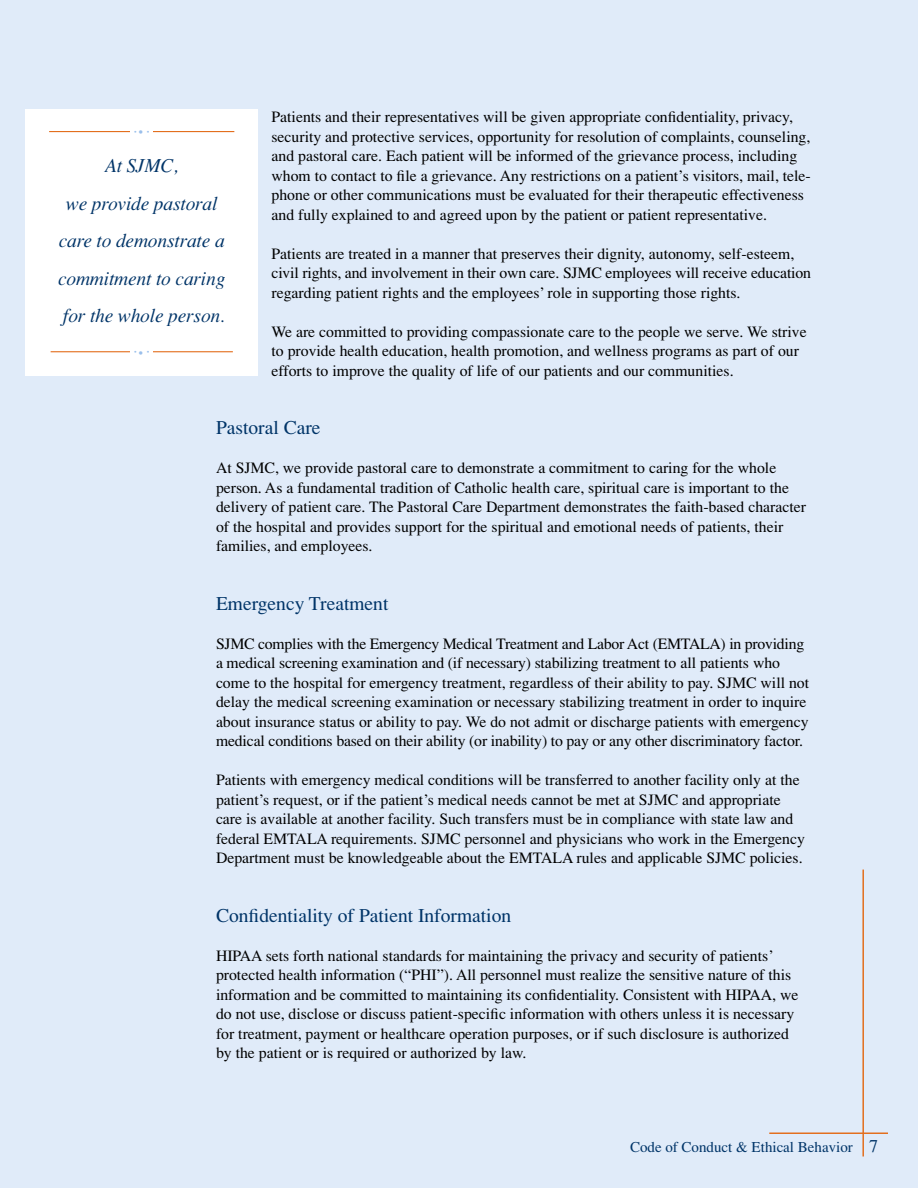
<style>
.page{position:relative;width:918px;height:1188px;background:#e0ebf9}
.page>*{position:absolute;margin:0;border:0;box-sizing:border-box;transform-origin:0 0}
.t1{font:italic 19.5px/37.5px "Times";letter-spacing:-.01em;color:#003468;text-align:center}
.t2{font:19.5px "Times";color:#003468}
.t3{font:18px "Times";color:#003468}
.t4{font:15.75px/19.5px "Times";color:#000}
.t5{font:15px "Times";color:#003468}
.t6{font:7.5px "Times";color:#9abfeb}
.s1{font-size:13.5px}
</style>
<div class="page">
<hr style="left:862px;top:870px;width:2px;height:287px;background:#e36f1e">
<hr style="left:769px;top:1132px;width:119px;height:2px;background:#e36f1e">
<div style="left:26px;top:110px;width:232px;height:266px;background:#fff"></div>
<hr style="left:51px;top:351px;width:182px;height:1px;background:#e36f1e">
<hr style="left:49px;top:131px;width:185px;height:1px;background:#e36f1e">
<div style="left:131px;top:126px;width:22px;height:15px;background:#fff"></div>
<div style="left:131px;top:346px;width:22px;height:15px;background:#fff"></div>
<p class="t6" style="left:134px;top:128px;width:17px">•<span class="s1">•</span>•</p>
<p class="t1" style="left:58px;top:147px;width:169px">At SJMC,<br>we provide pastoral care to demonstrate a commitment to caring for the whole person.</p>
<p class="t6" style="left:134px;top:348px;width:17px">•<span class="s1">•</span>•</p>
<p class="t4" style="left:272px;top:107px;width:541px">Patients and their representatives will be given appropriate confidentiality, privacy, security and protective services, opportunity for resolution of complaints, counseling, and pastoral care. Each patient will be informed of the grievance process, including whom to contact to file a grievance. Any restrictions on a patient’s visitors, mail, tele&shy;phone or other communications must be evaluated for their therapeutic effectiveness and fully explained to and agreed upon by the patient or patient representative.</p>
<p class="t4" style="left:272px;top:244px;width:541px">Patients are treated in a manner that preserves their dignity, autonomy, self-esteem, civil rights, and involvement in their own care. SJMC employees will receive education regarding patient rights and the employees’ role in supporting those rights.</p>
<p class="t4" style="left:272px;top:322px;width:537px">We are committed to providing compassionate care to the people we serve. We strive to provide health education, health promotion, and wellness programs as part of our efforts to improve the quality of life of our patients and our communities.</p>
<p class="t2" style="left:216px;top:417px;width:106px">Pastoral Care</p>
<p class="t4" style="left:216px;top:458px;width:592px">At SJMC, we provide pastoral care to demonstrate a commitment to caring for the whole person. As a fundamental tradition of Catholic health care, spiritual care is important to the delivery of patient care. The Pastoral Care Department demonstrates the faith-based character of the hospital and provides support for the spiritual and emotional needs of patients, their families, and employees.</p>
<p class="t2" style="left:216px;top:592px;width:174px">Emergency Treatment</p>
<p class="t4" style="left:216px;top:634px;width:595px">SJMC complies with the Emergency Medical Treatment and Labor Act (EMTALA) in providing a medical screening examination and (if necessary) stabilizing treatment to all patients who come to the hospital for emergency treatment, regardless of their ability to pay. SJMC will not delay the medical screening examination or necessary stabilizing treatment in order to inquire about insurance status or ability to pay. We do not admit or discharge patients with emergency medical conditions based on their ability (or inability) to pay or any other discriminatory factor.</p>
<p class="t4" style="left:216px;top:770px;width:590px">Patients with emergency medical conditions will be transferred to another facility only at the patient’s request, or if the patient’s medical needs cannot be met at SJMC and appropriate care is available at another facility. Such transfers must be in compliance with state law and federal EMTALA requirements. SJMC personnel and physicians who work in the Emergency Department must be knowledgeable about the EMTALA rules and applicable SJMC policies.</p>
<p class="t2" style="left:216px;top:904px;width:297px">Confidentiality of Patient Information</p>
<p class="t4" style="left:216px;top:946px;width:584px">HIPAA sets forth national standards for maintaining the privacy and security of patients’ protected health information (“PHI”). All personnel must realize the sensitive nature of this information and be committed to maintaining its confidentiality. Consistent with HIPAA, we do not use, disclose or discuss patient-specific information with others unless it is necessary for treatment, payment or healthcare operation purposes, or if such disclosure is authorized by the patient or is required or authorized by law.</p>
<p class="t5" style="left:630px;top:1138px;width:224px">Code of Conduct &amp; Ethical Behavior</p>
<p class="t3" style="left:869px;top:1136px;width:10px">7</p>
</div>
